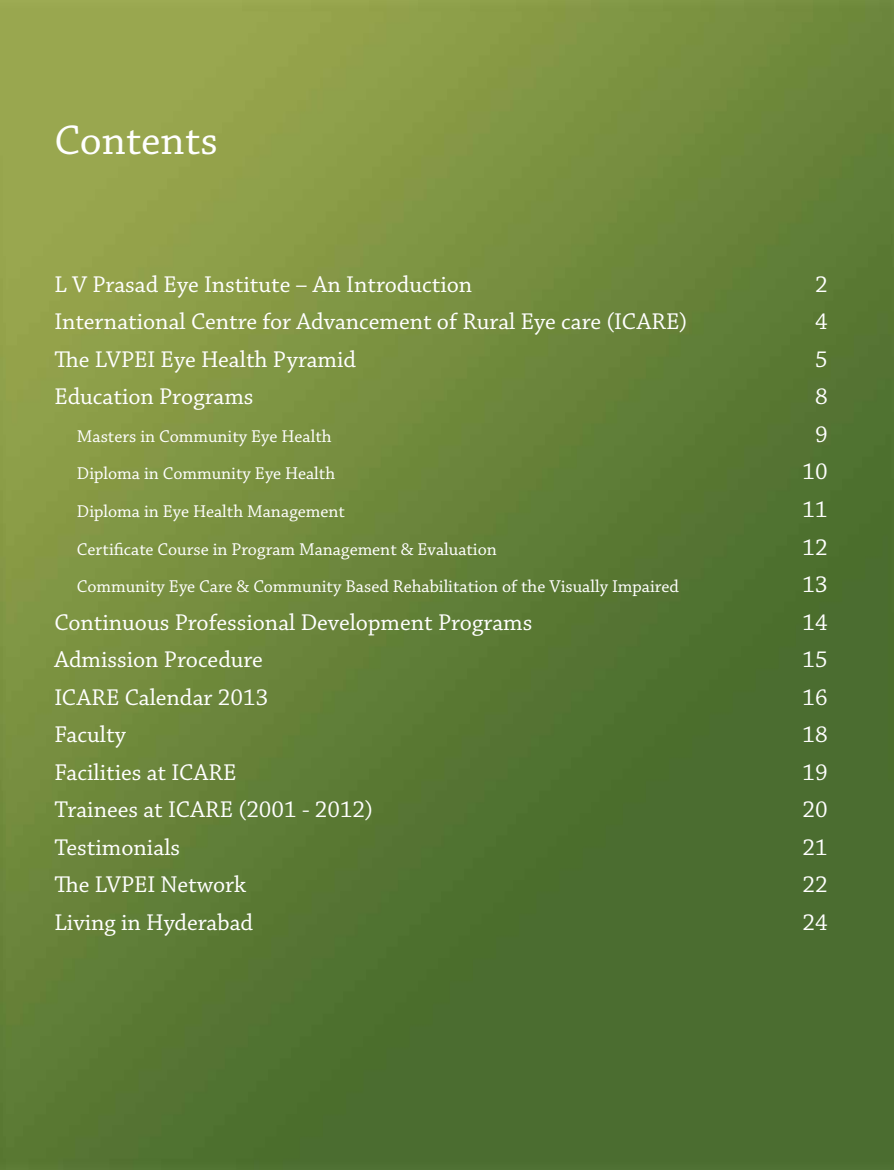
<style>
.page{position:relative;width:894px;height:1170px;background:#fff}
.page>*{position:absolute;margin:0;border:0;box-sizing:border-box;transform-origin:0 0}
.t1{font:43.5px "Chaparral Pro";color:#fff}
.t2{font:24px "Chaparral Pro";color:#fff}
.t3{font:18px "Chaparral Pro";color:#fff}
</style>
<div class="page">
<img style="left:0;top:0;width:893px;height:1169px">
<h1 class="t1" style="left:54px;top:116px;width:165px">Contents</h1>
<p class="t2" style="left:54px;top:271px;width:419px">L V Prasad Eye Institute – An Introduction</p>
<p class="t2" style="left:814px;top:271px;width:14px">2</p>
<p class="t2" style="left:54px;top:308px;width:634px">International Centre for Advancement of Rural Eye care (ICARE)</p>
<p class="t2" style="left:814px;top:308px;width:14px">4</p>
<p class="t2" style="left:54px;top:346px;width:303px">The LVPEI Eye Health Pyramid</p>
<p class="t2" style="left:814px;top:346px;width:14px">5</p>
<p class="t2" style="left:54px;top:383px;width:201px">Education Programs</p>
<p class="t2" style="left:814px;top:383px;width:14px">8</p>
<p class="t3" style="left:77px;top:426px;width:256px">Masters in Community Eye Health</p>
<p class="t2" style="left:814px;top:421px;width:14px">9</p>
<p class="t3" style="left:77px;top:464px;width:260px">Diploma in Community Eye Health</p>
<p class="t2" style="left:802px;top:458px;width:27px">10</p>
<p class="t3" style="left:77px;top:501px;width:269px">Diploma in Eye Health Management</p>
<p class="t2" style="left:802px;top:496px;width:27px">11</p>
<p class="t3" style="left:77px;top:539px;width:421px">Certificate Course in Program Management &amp; Evaluation</p>
<p class="t2" style="left:802px;top:533px;width:27px">12</p>
<p class="t3" style="left:77px;top:576px;width:603px">Community Eye Care &amp; Community Based Rehabilitation of the Visually Impaired</p>
<p class="t2" style="left:802px;top:571px;width:27px">13</p>
<p class="t2" style="left:54px;top:608px;width:479px">Continuous Professional Development Programs</p>
<p class="t2" style="left:802px;top:608px;width:27px">14</p>
<p class="t2" style="left:54px;top:646px;width:210px">Admission Procedure</p>
<p class="t2" style="left:802px;top:646px;width:27px">15</p>
<p class="t2" style="left:54px;top:683px;width:215px">ICARE Calendar 2013</p>
<p class="t2" style="left:802px;top:683px;width:27px">16</p>
<p class="t2" style="left:54px;top:721px;width:73px">Faculty</p>
<p class="t2" style="left:802px;top:721px;width:27px">18</p>
<p class="t2" style="left:54px;top:758px;width:184px">Facilities at ICARE</p>
<p class="t2" style="left:802px;top:758px;width:27px">19</p>
<p class="t2" style="left:54px;top:796px;width:320px">Trainees at ICARE (2001 - 2012)</p>
<p class="t2" style="left:802px;top:796px;width:27px">20</p>
<p class="t2" style="left:54px;top:833px;width:127px">Testimonials</p>
<p class="t2" style="left:802px;top:833px;width:27px">21</p>
<p class="t2" style="left:54px;top:871px;width:193px">The LVPEI Network</p>
<p class="t2" style="left:802px;top:871px;width:27px">22</p>
<p class="t2" style="left:54px;top:908px;width:200px">Living in Hyderabad</p>
<p class="t2" style="left:802px;top:908px;width:27px">24</p>
</div>
